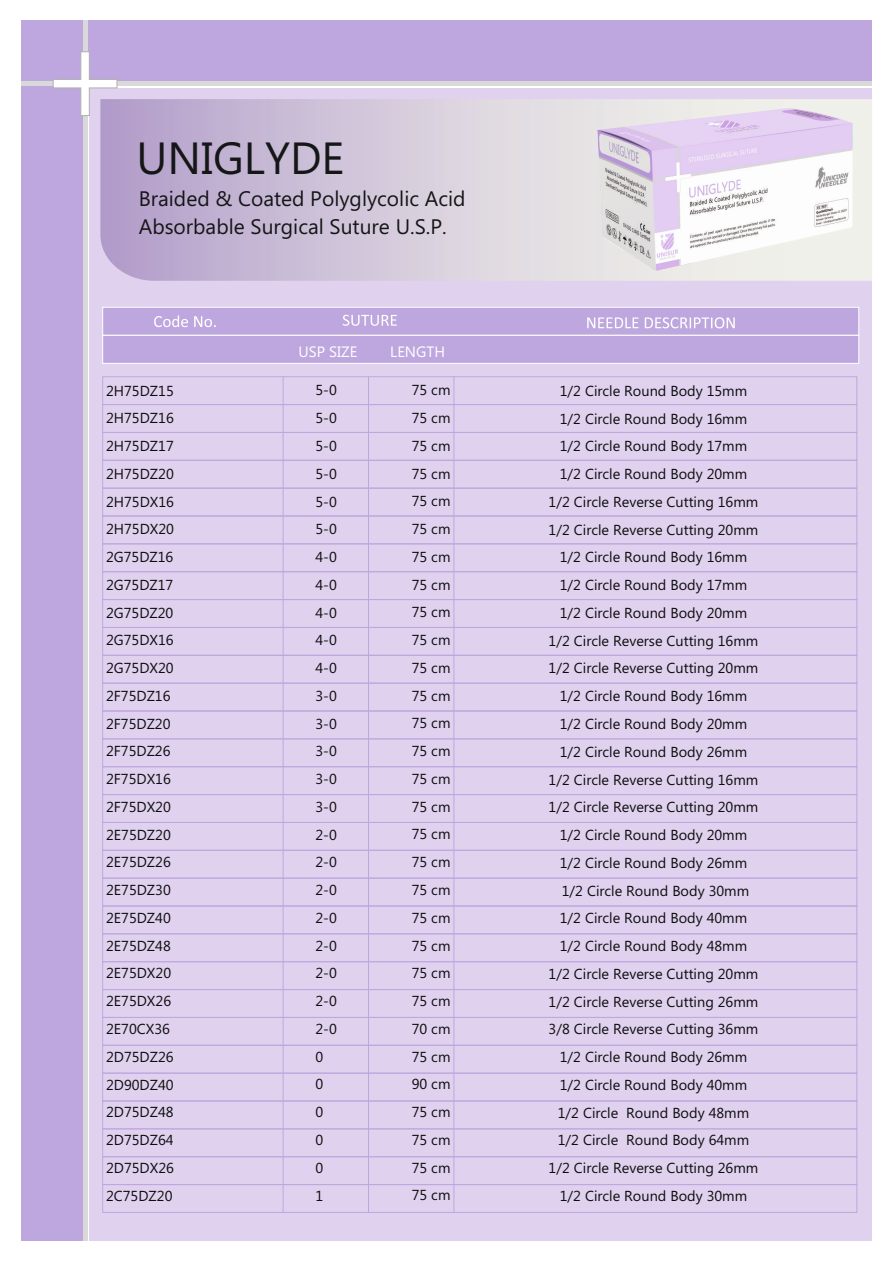
<style>
.page{position:relative;width:893px;height:1262px;background:#fff}
.page>*{position:absolute;margin:0;border:0;box-sizing:border-box;transform-origin:0 0}
.t1{font:45px "Ebrima";color:#151616}
.t2{font:21px/27.9px "Ebrima";color:#151616}
.t3{font:15px "Ebrima";color:#fff}
.t4{font:14.55px/27.8px "Ebrima";color:#0d0d0d}
</style>
<div class="page">
<div style="left:89px;top:88px;width:783px;height:1152px;background:#e0d2ef"></div>
<svg style="left:100px;top:99px;width:772px;height:182px"></svg>
<div style="left:21px;top:20px;width:62px;height:1220px;background:#bea7de"></div>
<div style="left:21px;top:20px;width:851px;height:61px;background:#bea7de"></div>
<div style="left:21px;top:81px;width:851px;height:5px;background:#d9d9da"></div>
<hr style="left:83px;top:20px;width:4px;height:1220px;background:#d9d9da">
<svg style="left:53px;top:51px;width:64px;height:65px"></svg>
<svg style="left:102px;top:307px;width:757px;height:57px;background:#c2ade0"></svg>
<img style="left:597px;top:101px;width:255px;height:207px">
<div style="left:102px;top:376px;width:755px;height:29px;border:1px solid #bea7de"></div>
<hr style="left:282px;top:377px;width:1px;height:835px;background:#bea7de">
<hr style="left:368px;top:377px;width:1px;height:835px;background:#bea7de">
<hr style="left:453px;top:377px;width:1px;height:835px;background:#bea7de">
<div style="left:102px;top:404px;width:755px;height:29px;border:1px solid #bea7de"></div>
<div style="left:102px;top:432px;width:755px;height:29px;border:1px solid #bea7de"></div>
<div style="left:102px;top:460px;width:755px;height:28px;border:1px solid #bea7de"></div>
<div style="left:102px;top:488px;width:755px;height:28px;border:1px solid #bea7de"></div>
<div style="left:102px;top:515px;width:755px;height:29px;border:1px solid #bea7de"></div>
<div style="left:102px;top:543px;width:755px;height:29px;border:1px solid #bea7de"></div>
<div style="left:102px;top:571px;width:755px;height:29px;border:1px solid #bea7de"></div>
<div style="left:102px;top:599px;width:755px;height:29px;border:1px solid #bea7de"></div>
<div style="left:102px;top:627px;width:755px;height:28px;border:1px solid #bea7de"></div>
<div style="left:102px;top:655px;width:755px;height:28px;border:1px solid #bea7de"></div>
<div style="left:102px;top:682px;width:755px;height:29px;border:1px solid #bea7de"></div>
<div style="left:102px;top:710px;width:755px;height:29px;border:1px solid #bea7de"></div>
<div style="left:102px;top:738px;width:755px;height:29px;border:1px solid #bea7de"></div>
<div style="left:102px;top:766px;width:755px;height:29px;border:1px solid #bea7de"></div>
<div style="left:102px;top:794px;width:755px;height:29px;border:1px solid #bea7de"></div>
<div style="left:102px;top:822px;width:755px;height:28px;border:1px solid #bea7de"></div>
<div style="left:102px;top:850px;width:755px;height:28px;border:1px solid #bea7de"></div>
<div style="left:102px;top:877px;width:755px;height:29px;border:1px solid #bea7de"></div>
<div style="left:102px;top:905px;width:755px;height:29px;border:1px solid #bea7de"></div>
<div style="left:102px;top:933px;width:755px;height:29px;border:1px solid #bea7de"></div>
<div style="left:102px;top:961px;width:755px;height:29px;border:1px solid #bea7de"></div>
<div style="left:102px;top:989px;width:755px;height:28px;border:1px solid #bea7de"></div>
<div style="left:102px;top:1017px;width:755px;height:28px;border:1px solid #bea7de"></div>
<div style="left:102px;top:1044px;width:755px;height:29px;border:1px solid #bea7de"></div>
<div style="left:102px;top:1072px;width:755px;height:29px;border:1px solid #bea7de"></div>
<div style="left:102px;top:1100px;width:755px;height:29px;border:1px solid #bea7de"></div>
<div style="left:102px;top:1128px;width:755px;height:29px;border:1px solid #bea7de"></div>
<div style="left:102px;top:1156px;width:755px;height:29px;border:1px solid #bea7de"></div>
<div style="left:102px;top:1184px;width:755px;height:28px;border:1px solid #bea7de"></div>
<h1 class="t1" style="left:136px;top:141px;width:209px">UNIGLYDE</h1>
<h2 class="t2" style="left:139px;top:187px;width:328px">Braided &amp; Coated Polyglycolic Acid<br>Absorbable Surgical Suture U.S.P.</h2>
<p class="t3" style="left:298px;top:346px;width:60px">USP SIZE</p>
<p class="t3" style="left:390px;top:346px;width:56px">LENGTH</p>
<p class="t4" style="left:106px;top:378px;width:69px">2H75DZ15<br>2H75DZ16<br>2H75DZ17<br>2H75DZ20<br>2H75DX16<br>2H75DX20<br>2G75DZ16<br>2G75DZ17<br>2G75DZ20<br>2G75DX16<br>2G75DX20<br>2F75DZ16<br>2F75DZ20<br>2F75DZ26<br>2F75DX16<br>2F75DX20<br>2E75DZ20<br>2E75DZ26<br>2E75DZ30<br>2E75DZ40<br>2E75DZ48<br>2E75DX20<br>2E75DX26<br>2E70CX36<br>2D75DZ26<br>2D90DZ40<br>2D75DZ48<br>2D75DZ64<br>2D75DX26<br>2C75DZ20</p>
<p class="t4" style="left:315px;top:378px;width:23px">5-0<br>5-0<br>5-0<br>5-0<br>5-0<br>5-0<br>4-0<br>4-0<br>4-0<br>4-0<br>4-0<br>3-0<br>3-0<br>3-0<br>3-0<br>3-0<br>2-0<br>2-0<br>2-0<br>2-0<br>2-0<br>2-0<br>2-0<br>2-0<br>0<br>0<br>0<br>0<br>0<br>1</p>
<p class="t4" style="left:411px;top:377px;width:40px;text-align:justify">75 cm 75 cm 75 cm 75 cm 75 cm 75 cm 75 cm 75 cm 75 cm 75 cm 75 cm 75 cm 75 cm 75 cm 75 cm 75 cm 75 cm 75 cm 75 cm 75 cm 75 cm 75 cm 75 cm 70 cm 75 cm 90 cm 75 cm 75 cm 75 cm 75 cm</p>
<p class="t4" style="left:548px;top:378px;width:211px;text-align:center">1/2 Circle Round Body 15mm<br>1/2 Circle Round Body 16mm<br>1/2 Circle Round Body 17mm<br>1/2 Circle Round Body 20mm<br>1/2 Circle Reverse Cutting 16mm<br>1/2 Circle Reverse Cutting 20mm<br>1/2 Circle Round Body 16mm<br>1/2 Circle Round Body 17mm<br>1/2 Circle Round Body 20mm<br>1/2 Circle Reverse Cutting 16mm<br>1/2 Circle Reverse Cutting 20mm<br>1/2 Circle Round Body 16mm<br>1/2 Circle Round Body 20mm<br>1/2 Circle Round Body 26mm<br>1/2 Circle Reverse Cutting 16mm<br>1/2 Circle Reverse Cutting 20mm<br>1/2 Circle Round Body 20mm<br>1/2 Circle Round Body 26mm<br>1/2 Circle Round Body 30mm<br>1/2 Circle Round Body 40mm<br>1/2 Circle Round Body 48mm<br>1/2 Circle Reverse Cutting 20mm<br>1/2 Circle Reverse Cutting 26mm<br>3/8 Circle Reverse Cutting 36mm<br>1/2 Circle Round Body 26mm<br>1/2 Circle Round Body 40mm<br>1/2 Circle Round Body 48mm<br>1/2 Circle Round Body 64mm<br>1/2 Circle Reverse Cutting 26mm<br>1/2 Circle Round Body 30mm</p>
</div>
